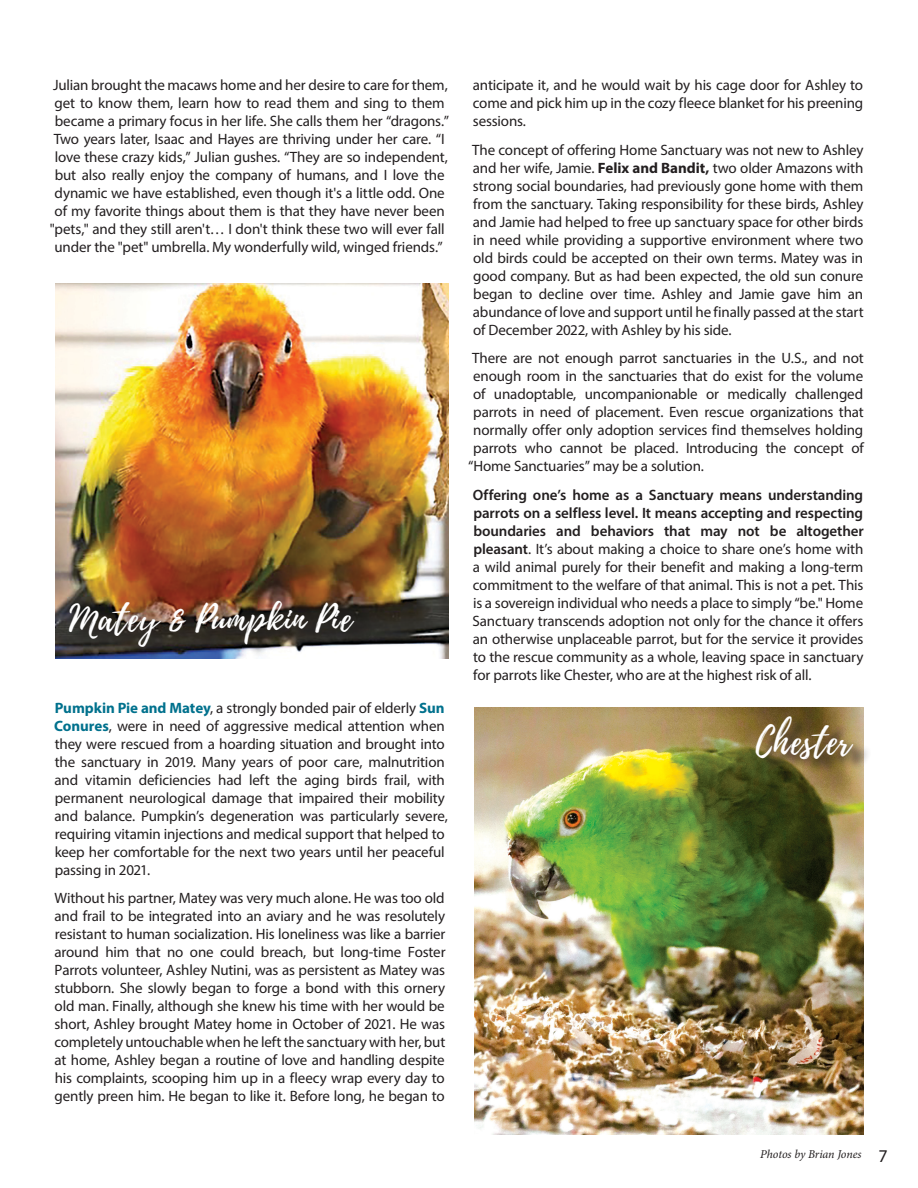
<style>
.page{position:relative;width:918px;height:1188px;background:#fff}
.page>*{position:absolute;margin:0;border:0;box-sizing:border-box;transform-origin:0 0}
.Myriad_Body_Text{font:36px "Playlist Script";letter-spacing:.03em;color:#fff}
.t1{font:18px "Myriad Pro";color:#231f20}
.Body_Text_11_13{font:15px/18px "Myriad Pro";letter-spacing:-.01em;color:#231f20;text-align:justify}
.Photo_Credit{font:italic 12px "Minion Pro";letter-spacing:-.01em;color:#231f20}
.s1{font-weight:700;color:#00718d}
.s2{font-weight:700}
.s3{font-weight:600}
</style>
<div class="page">
<img style="left:475px;top:708px;width:389px;height:426px">
<img style="left:56px;top:284px;width:393px;height:375px">
<div style="left:74px;top:600px;width:299px;height:61px;background:#231f20;opacity:.8"></div>
<div style="left:760px;top:716px;width:112px;height:57px;background:#231f20;opacity:.8"></div>
<p class="Body_Text_11_13" style="left:50px;top:75px;width:401px;text-align:center">Julian brought the macaws home and her desire to care for them, get to know them, learn how to read them and sing to them became a primary focus in her life. She calls them her “dragons.” Two years later, Isaac and Hayes are thriving under her care. “I love these crazy kids,” Julian gushes. “They are so independent, but also really enjoy the company of humans, and I love the dynamic we have established, even though it's a little odd. One of my favorite things about them is that they have never been "pets," and they still aren't… I don't think these two will ever fall under the "pet" umbrella. My wonderfully wild, winged friends.”</p>
<p class="Myriad_Body_Text" style="left:69px;top:593px;width:284px">Matey &amp; Pumpkin Pie</p>
<p class="Body_Text_11_13" style="left:54px;top:698px;width:395px;text-align:left"><span class="s1">Pumpkin Pie and Matey</span>, a strongly bonded pair of elderly <span class="s1">Sun Conures</span>, were in need of aggressive medical attention when they were rescued from a hoarding situation and brought into the sanctuary in 2019. Many years of poor care, malnutrition and vitamin deficiencies had left the aging birds frail, with permanent neurological damage that impaired their mobility and balance. Pumpkin’s degeneration was particularly severe, requiring vitamin injections and medical support that helped to keep her comfortable for the next two years until her peaceful passing in 2021.</p>
<p class="Body_Text_11_13" style="left:54px;top:889px;width:393px">Without his partner, Matey was very much alone. He was too old and frail to be integrated into an aviary and he was resolutely resistant to human socialization. His loneliness was like a barrier around him that no one could breach, but long-time Foster Parrots volunteer, Ashley Nutini, was as persistent as Matey was stubborn. She slowly began to forge a bond with this ornery old man. Finally, although she knew his time with her would be short, Ashley brought Matey home in October of 2021. He was completely untouchable when he left the sanctuary with her, but at home, Ashley began a routine of love and handling despite his complaints, scooping him up in a fleecy wrap every day to gently preen him. He began to like it. Before long, he began to</p>
<p class="Body_Text_11_13" style="left:473px;top:75px;width:392px">anticipate it, and he would wait by his cage door for Ashley to come and pick him up in the cozy fleece blanket for his preening sessions.</p>
<p class="Body_Text_11_13" style="left:472px;top:140px;width:393px">The concept of offering Home Sanctuary was not new to Ashley and her wife, Jamie. <span class="s2">Felix and Bandit,</span> two older Amazons with strong social boundaries, had previously gone home with them from the sanctuary. Taking responsibility for these birds, Ashley and Jamie had helped to free up sanctuary space for other birds in need while providing a supportive environment where two old birds could be accepted on their own terms. Matey was in good company. But as had been expected, the old sun conure began to decline over time. Ashley and Jamie gave him an abundance of love and support until he finally passed at the start of December 2022, with Ashley by his side.</p>
<p class="Body_Text_11_13" style="left:472px;top:349px;width:393px">There are not enough parrot sanctuaries in the U.S., and not</p>
<p class="Body_Text_11_13" style="left:473px;top:367px;width:392px">enough room in the sanctuaries that do exist for the volume</p>
<p class="Body_Text_11_13" style="left:473px;top:385px;width:392px">of unadoptable, uncompanionable or medically challenged</p>
<p class="Body_Text_11_13" style="left:473px;top:403px;width:392px">parrots in need of placement. Even rescue organizations that</p>
<p class="Body_Text_11_13" style="left:473px;top:421px;width:392px">normally offer only adoption services find themselves holding</p>
<p class="Body_Text_11_13" style="left:473px;top:439px;width:392px">parrots who cannot be placed. Introducing the concept of</p>
<p class="Body_Text_11_13" style="left:468px;top:457px;width:238px">“Home Sanctuaries” may be a solution.</p>
<p class="Body_Text_11_13" style="left:473px;top:486px;width:393px"><span class="s3">Offering one’s home as a Sanctuary means understanding parrots on a selfless level. It means accepting and respecting boundaries and behaviors that may not be altogether pleasant</span>. It’s about making a choice to share one’s home with a wild animal purely for their benefit and making a long-term commitment to the welfare of that animal. This is not a pet. This is a sovereign individual who needs a place to simply “be." Home Sanctuary transcends adoption not only for the chance it offers an otherwise unplaceable parrot, but for the service it provides to the rescue community as a whole, leaving space in sanctuary for parrots like Chester, who are at the highest risk of all.</p>
<p class="Myriad_Body_Text" style="left:756px;top:717px;width:96px">Chester</p>
<p class="Photo_Credit" style="left:760px;top:1146px;width:103px">Photos by Brian Jones</p>
<p class="t1" style="left:878px;top:1145px;width:11px">7</p>
</div>
